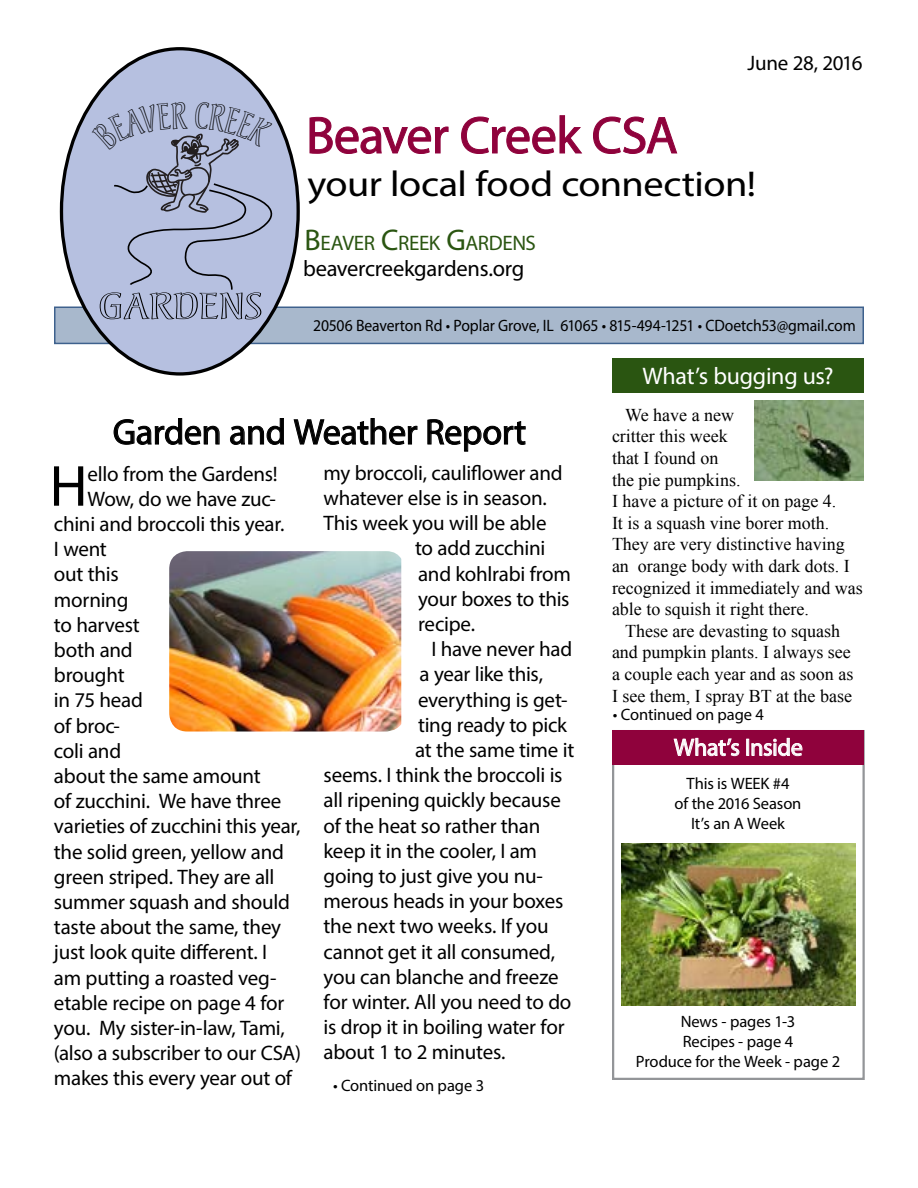
<style>
.page{position:relative;width:918px;height:1188px;background:#fff}
.page>*{position:absolute;margin:0;border:0;box-sizing:border-box;transform-origin:0 0}
.t1{font:58.35px "Myriad Pro";color:#000}
.t2{font:52.5px "Myriad Pro";letter-spacing:-.02em;color:#8f023c}
.t3{font:36px "Myriad Pro";letter-spacing:-.01em;color:#000;scale:1.12 1}
.t4{font:36px "Myriad Pro";letter-spacing:-.01em;color:#000}
.t5{font:34.65px "Andreas Std";letter-spacing:-.01em;color:#000;scale:1.56 1}
.t6{font:24px "Myriad Pro";letter-spacing:-.015em;color:#fff}
.t7{font:22.5px "Myriad Pro";letter-spacing:-.015em;color:#000}
.t8{font:21px "Myriad Pro";letter-spacing:-.015em;color:#000}
.t9{font:21px "Myriad Pro";letter-spacing:-.025em;color:#2a5511}
.t10{font:18px/21.6px "Times New Roman";color:#000}
.t11{font:16.5px/19.8px "Myriad Pro";letter-spacing:-.01em;color:#000;text-align:center}
.t12{font:16.5px "Myriad Pro";letter-spacing:-.01em;color:#000;scale:.95 1}
.s1{font-size:30px}
</style>
<div class="page">
<img style="left:169px;top:551px;width:232px;height:181px">
<svg style="left:113px;top:418px;width:107px;height:27px"></svg>
<svg style="left:230px;top:418px;width:54px;height:27px"></svg>
<svg style="left:293px;top:418px;width:125px;height:27px"></svg>
<svg style="left:427px;top:419px;width:99px;height:33px"></svg>
<img style="left:755px;top:400px;width:109px;height:80px">
<div style="left:612px;top:358px;width:252px;height:35px;background:#2a5511"></div>
<div style="left:612px;top:730px;width:253px;height:350px;border:2px solid #939598"></div>
<div style="left:612px;top:730px;width:252px;height:34px;background:#8f023c"></div>
<svg style="left:674px;top:738px;width:66px;height:18px"></svg>
<svg style="left:747px;top:738px;width:56px;height:18px"></svg>
<img style="left:621px;top:843px;width:235px;height:163px">
<div style="left:55px;top:307px;width:808px;height:36px;background:#a8b8cc"></div>
<div style="left:54px;top:307px;width:810px;height:37px;border:2px solid #3e618d"></div>
<svg style="left:58px;top:47px;width:243px;height:329px"></svg>
<svg style="left:309px;top:117px;width:140px;height:37px"></svg>
<svg style="left:461px;top:115px;width:122px;height:39px"></svg>
<svg style="left:593px;top:116px;width:85px;height:38px"></svg>
<svg style="left:91px;top:102px;width:188px;height:189px;background:#abb4d2"></svg>
<p class="t8" style="left:748px;top:50px;width:116px">June 28, 2016</p>
<h3 class="t5" style="left:98px;top:286px;width:107px">GARDENS</h3>
<h2 class="t2" style="left:306px;top:103px;width:373px">Beaver Creek CSA</h2>
<h3 class="t3" style="left:308px;top:162px;width:402px">your local food connection!</h3>
<p class="t9" style="left:304px;top:230px;width:233px"><span class="s1">B</span>EAVER <span class="s1">C</span>REEK <span class="s1">G</span>ARDENS</p>
<p class="t7" style="left:303px;top:254px;width:223px">beavercreekgardens.org</p>
<p class="t12" style="left:313px;top:315px;width:572px">20506 Beaverton Rd • Poplar Grove, IL 61065 • 815-494-1251 • CDoetch53@gmail.com</p>
<h3 class="t4" style="left:113px;top:410px;width:415px">Garden and Weather Report</h3>
<h1 class="t1" style="left:50px;top:450px;width:40px">H</h1>
<p class="t8" style="left:87px;top:461px;width:192px">ello from the Gardens!</p>
<p class="t8" style="left:87px;top:486px;width:190px">Wow, do we have zuc-</p>
<p class="t8" style="left:54px;top:511px;width:232px">chini and broccoli this year.</p>
<p class="t8" style="left:54px;top:536px;width:54px">I went</p>
<p class="t8" style="left:54px;top:561px;width:66px">out this</p>
<p class="t8" style="left:54px;top:587px;width:76px">morning</p>
<p class="t8" style="left:54px;top:612px;width:87px">to harvest</p>
<p class="t8" style="left:54px;top:637px;width:80px">both and</p>
<p class="t8" style="left:54px;top:662px;width:72px">brought</p>
<p class="t8" style="left:54px;top:687px;width:90px">in 75 head</p>
<p class="t8" style="left:54px;top:713px;width:68px">of broc-</p>
<p class="t8" style="left:54px;top:738px;width:69px">coli and</p>
<p class="t8" style="left:54px;top:763px;width:208px">about the same amount</p>
<p class="t8" style="left:54px;top:788px;width:229px">of zucchini. We have three</p>
<p class="t8" style="left:54px;top:813px;width:248px">varieties of zucchini this year,</p>
<p class="t8" style="left:54px;top:839px;width:231px">the solid green, yellow and</p>
<p class="t8" style="left:54px;top:864px;width:222px">green striped. They are all</p>
<p class="t8" style="left:54px;top:889px;width:238px">summer squash and should</p>
<p class="t8" style="left:54px;top:914px;width:229px">taste about the same, they</p>
<p class="t8" style="left:54px;top:939px;width:215px">just look quite different. I</p>
<p class="t8" style="left:54px;top:965px;width:224px">am putting a roasted veg-</p>
<p class="t8" style="left:54px;top:990px;width:232px">etable recipe on page 4 for</p>
<p class="t8" style="left:54px;top:1015px;width:232px">you. My sister-in-law, Tami,</p>
<p class="t8" style="left:54px;top:1040px;width:248px">(also a subscriber to our CSA)</p>
<p class="t8" style="left:54px;top:1065px;width:240px">makes this every year out of</p>
<p class="t8" style="left:324px;top:460px;width:241px">my broccoli, cauliflower and</p>
<p class="t8" style="left:324px;top:485px;width:225px">whatever else is in season.</p>
<p class="t8" style="left:324px;top:510px;width:225px">This week you will be able</p>
<p class="t8" style="left:415px;top:535px;width:132px">to add zucchini</p>
<p class="t8" style="left:418px;top:561px;width:155px">and kohlrabi from</p>
<p class="t8" style="left:418px;top:586px;width:153px">your boxes to this</p>
<p class="t8" style="left:418px;top:611px;width:59px">recipe.</p>
<p class="t8" style="left:432px;top:636px;width:142px">I have never had</p>
<p class="t8" style="left:420px;top:661px;width:125px">a year like this,</p>
<p class="t8" style="left:418px;top:687px;width:151px">everything is get-</p>
<p class="t8" style="left:418px;top:712px;width:151px">ting ready to pick</p>
<p class="t8" style="left:415px;top:737px;width:161px">at the same time it</p>
<p class="t8" style="left:324px;top:762px;width:240px">seems. I think the broccoli is</p>
<p class="t8" style="left:324px;top:787px;width:239px">all ripening quickly because</p>
<p class="t8" style="left:324px;top:813px;width:218px">of the heat so rather than</p>
<p class="t8" style="left:324px;top:838px;width:215px">keep it in the cooler, I am</p>
<p class="t8" style="left:324px;top:863px;width:221px">going to just give you nu-</p>
<p class="t8" style="left:324px;top:888px;width:241px">merous heads in your boxes</p>
<p class="t8" style="left:324px;top:913px;width:227px">the next two weeks. If you</p>
<p class="t8" style="left:324px;top:939px;width:233px">cannot get it all consumed,</p>
<p class="t8" style="left:324px;top:964px;width:236px">you can blanche and freeze</p>
<p class="t8" style="left:324px;top:989px;width:249px">for winter. All you need to do</p>
<p class="t8" style="left:324px;top:1014px;width:242px">is drop it in boiling water for</p>
<p class="t8" style="left:324px;top:1039px;width:183px">about 1 to 2 minutes.</p>
<p class="t11" style="left:333px;top:1075px;width:153px">• Continued on page 3</p>
<p class="t6" style="left:642px;top:361px;width:193px">What’s bugging us?</p>
<p class="t10" style="left:612px;top:403px;width:252px;text-indent:13px">We have a new<br>critter this week<br>that I found on<br>the pie pumpkins.<br>I have a picture of it on page 4.<br>It is a squash vine borer moth.<br>They are very distinctive having an orange body with dark dots. I recognized it immediately and was able to squish it right there.</p>
<p class="t10" style="left:612px;top:619px;width:243px;text-align:center">These are devasting to squash and pumpkin plants. I always see a couple each year and as soon as<br>I see them, I spray BT at the base</p>
<p class="t6" style="left:674px;top:733px;width:130px">What’s Inside</p>
<p class="t11" style="left:675px;top:774px;width:128px">This is WEEK #4<br>of the 2016 Season<br>It’s an A Week</p>
<p class="t11" style="left:613px;top:704px;width:153px">• Continued on page 4</p>
<p class="t11" style="left:636px;top:1011px;width:206px">News - pages 1-3<br>Recipes - page 4<br>Produce for the Week - page 2</p>
</div>
